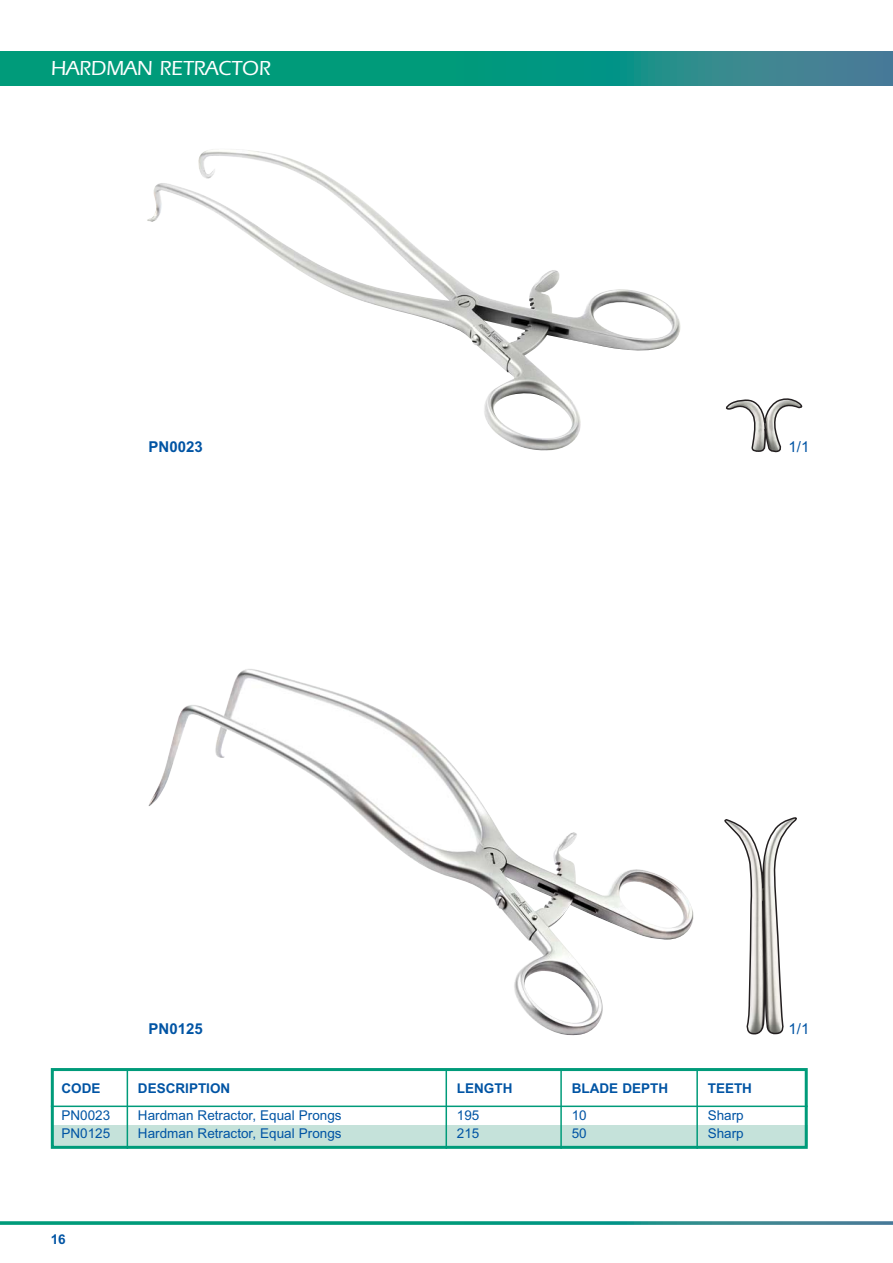
<style>
.page{position:relative;width:893px;height:1263px;background:#fff}
.page>*{position:absolute;margin:0;border:0;box-sizing:border-box;transform-origin:0 0}
.t1{font:500 21px "Itc Eras";color:#fff}
.t2{font:700 15px "Arial";color:#0054a4}
.t3{font:15px "Arial";color:#0054a4}
.t4{font:13.5px/18px "Arial";color:#0054a4}
.t5{font:700 13.5px "Arial";color:#0054a4}
</style>
<div class="page">
<div style="left:51px;top:1125px;width:757px;height:22px;background:#c5e2da"></div>
<div style="left:51px;top:1068px;width:757px;height:81px;border:3px solid #009b7a"></div>
<svg style="left:0;top:1221px;width:893px;height:4px;background:#279d8d"></svg>
<svg style="left:0;top:52px;width:893px;height:34px;background:#109482"></svg>
<img style="left:147px;top:149px;width:534px;height:302px">
<img style="left:148px;top:669px;width:546px;height:367px">
<hr style="left:51px;top:1105px;width:757px;height:2px;background:#009b7a">
<hr style="left:127px;top:1070px;width:1px;height:79px;background:#009b7a">
<hr style="left:560px;top:1070px;width:2px;height:79px;background:#009b7a">
<hr style="left:446px;top:1070px;width:1px;height:79px;background:#009b7a">
<hr style="left:696px;top:1070px;width:2px;height:79px;background:#009b7a">
<svg style="left:726px;top:398px;width:76px;height:54px"></svg>
<svg style="left:724px;top:818px;width:73px;height:216px"></svg>
<h1 class="t1" style="left:51px;top:61px;width:221px">HARDMAN RETRACTOR</h1>
<p class="t2" style="left:149px;top:441px;width:56px">PN0023</p>
<p class="t3" style="left:789px;top:441px;width:22px">1/1</p>
<p class="t2" style="left:149px;top:1023px;width:56px">PN0125</p>
<p class="t5" style="left:61px;top:1083px;width:41px">CODE</p>
<p class="t5" style="left:138px;top:1083px;width:94px">DESCRIPTION</p>
<p class="t4" style="left:61px;top:1108px;width:50px">PN0023<br>PN0125</p>
<p class="t4" style="left:138px;top:1108px;width:205px">Hardman Retractor, Equal Prongs<br>Hardman Retractor, Equal Prongs</p>
<p class="t5" style="left:51px;top:1234px;width:17px">16</p>
<p class="t5" style="left:457px;top:1083px;width:57px">LENGTH</p>
<p class="t4" style="left:457px;top:1108px;width:24px">195<br>215</p>
<p class="t5" style="left:572px;top:1083px;width:98px">BLADE DEPTH</p>
<p class="t4" style="left:572px;top:1108px;width:17px">10<br>50</p>
<p class="t5" style="left:708px;top:1083px;width:46px">TEETH</p>
<p class="t4" style="left:708px;top:1108px;width:38px">Sharp<br>Sharp</p>
<p class="t3" style="left:789px;top:1023px;width:22px">1/1</p>
</div>
